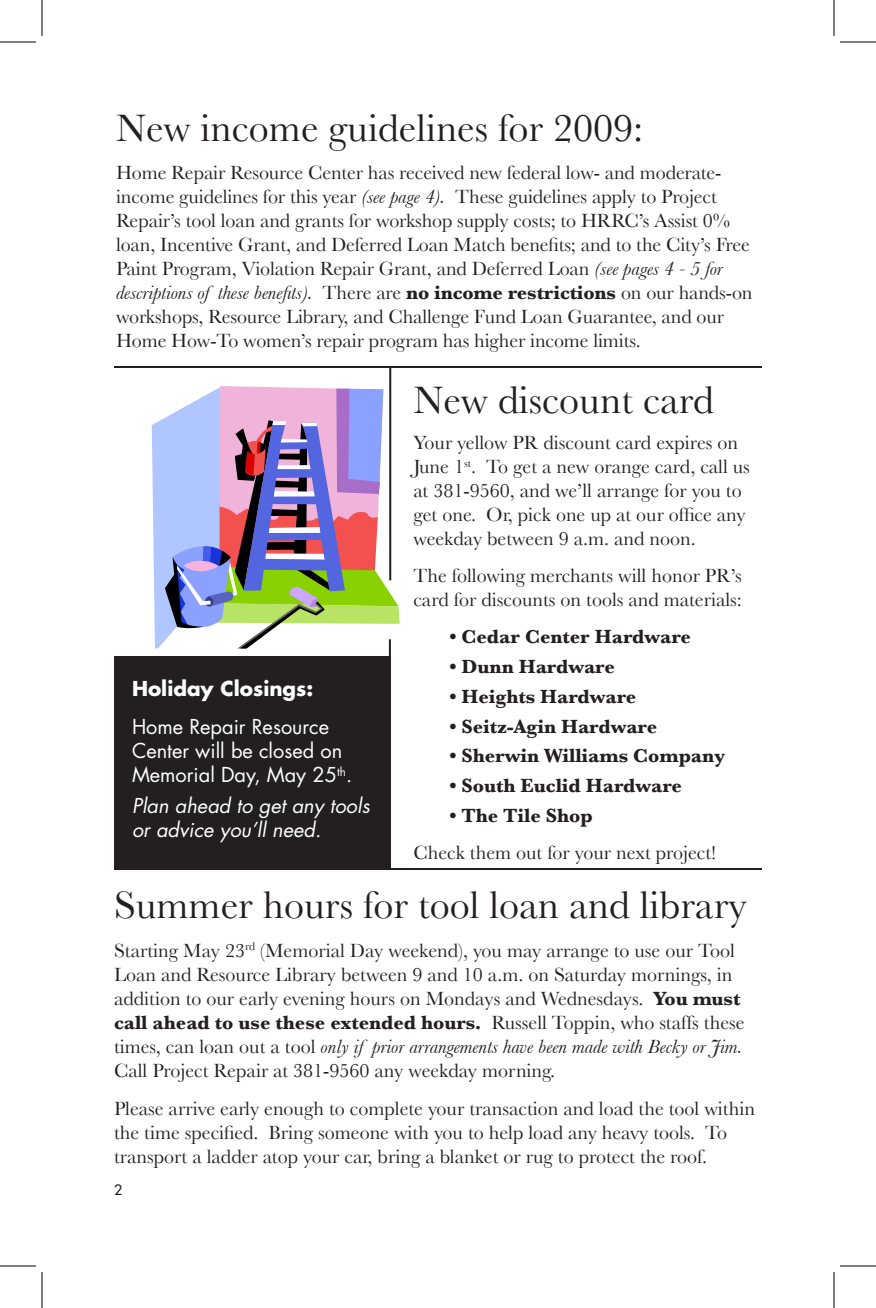
<style>
.page{position:relative;width:876px;height:1308px;background:#fff}
.page>*{position:absolute;margin:0;border:0;box-sizing:border-box;transform-origin:0 0}
.Main_Story_Title__SE{font:40px "Baskerville";color:#231f20}
.Main_Story_Text{font:20px/24px "Baskerville";letter-spacing:-.005em;color:#231f20}
.Main_Story_Title__SE-2{font:20px/24px "Baskerville";color:#231f20}
.Main_Story_Title__SE-3{font:700 20px "Baskerville";color:#231f20}
.call-reverse_subhead{font:20px/24px "Futura";color:#fff}
.call-reverse_subhead-2{font:italic 20px/24px "Futura";color:#fff}
.call-reverse_subhead-3{font:700 20px "Futura";color:#fff}
.pg_-left__EVEN{font:14px "Futura";color:#231f20}
.s1{font-style:italic}
.s2{font-weight:700}
</style>
<div class="page">
<hr style="left:114px;top:366px;width:648px;height:2px;background:#231f20">
<hr style="left:114px;top:868px;width:648px;height:2px;background:#231f20">
<div style="left:114px;top:657px;width:277px;height:211px;background:#231f20"></div>
<hr style="left:389px;top:368px;width:2px;height:212px;background:#231f20">
<hr style="left:389px;top:639px;width:2px;height:57px;background:#231f20">
<svg style="left:152px;top:386px;width:248px;height:263px"></svg>
<hr style="left:0;top:42px;width:36px;height:1px;background:#000">
<hr style="left:840px;top:42px;width:36px;height:1px;background:#000">
<hr style="left:0;top:1266px;width:36px;height:1px;background:#000">
<hr style="left:840px;top:1266px;width:36px;height:1px;background:#000">
<hr style="left:42px;top:0;width:1px;height:36px;background:#000">
<hr style="left:42px;top:1272px;width:1px;height:36px;background:#000">
<hr style="left:834px;top:0;width:1px;height:36px;background:#000">
<hr style="left:834px;top:1272px;width:1px;height:36px;background:#000">
<p class="Main_Story_Title__SE" style="left:116px;top:104px;width:529px">New income guidelines for 2009:</p>
<p class="Main_Story_Text" style="left:116px;top:161px;width:638px">Home Repair Resource Center has received new federal low- and moderate&shy;income guidelines for this year <span class="s1">(see page 4).</span> These guidelines apply to Project Repair’s tool loan and grants for workshop supply costs; to HRRC’s Assist 0% loan, Incentive Grant, and Deferred Loan Match benefits; and to the City’s Free Paint Program, Violation Repair Grant, and Deferred Loan <span class="s1">(see pages 4 - 5 for descriptions of these benefits).</span> There are <span class="s2">no income restrictions</span> on our hands-on workshops, Resource Library, and Challenge Fund Loan Guarantee, and our Home How-To women’s repair program has higher income limits.</p>
<p class="Main_Story_Title__SE" style="left:413px;top:376px;width:302px">New discount card</p>
<p class="Main_Story_Title__SE-2" style="left:413px;top:431px;width:338px">Your yellow PR discount card expires on June 1<sup>st</sup>. To get a new orange card, call us at 381-9560, and we’ll arrange for you to get one. Or, pick one up at our office any weekday between 9 a.m. and noon.</p>
<p class="Main_Story_Title__SE-2" style="left:413px;top:564px;width:330px">The following merchants will honor PR’s card for discounts on tools and materials:</p>
<p class="Main_Story_Title__SE-3" style="left:449px;top:625px;width:243px">• Cedar Center Hardware</p>
<p class="Main_Story_Title__SE-3" style="left:449px;top:655px;width:167px">• Dunn Hardware</p>
<p class="Main_Story_Title__SE-3" style="left:449px;top:685px;width:188px">• Heights Hardware</p>
<p class="Main_Story_Title__SE-3" style="left:449px;top:714px;width:209px">• Seitz-Agin Hardware</p>
<p class="Main_Story_Title__SE-3" style="left:449px;top:744px;width:277px">• Sherwin Williams Company</p>
<p class="Main_Story_Title__SE-3" style="left:449px;top:774px;width:234px">• South Euclid Hardware</p>
<p class="Main_Story_Title__SE-3" style="left:449px;top:804px;width:145px">• The Tile Shop</p>
<p class="Main_Story_Title__SE-2" style="left:413px;top:840px;width:304px">Check them out for your next project!</p>
<p class="Main_Story_Title__SE" style="left:114px;top:882px;width:634px">Summer hours for tool loan and library</p>
<p class="Main_Story_Text" style="left:114px;top:938px;width:632px">Starting May 23<sup>rd</sup> (Memorial Day weekend), you may arrange to use our Tool Loan and Resource Library between 9 and 10 a.m. on Saturday mornings, in addition to our early evening hours on Mondays and Wednesdays. <span class="s2">You must call ahead to use these extended hours.</span> Russell Toppin, who staffs these times, can loan out a tool <span class="s1">only if prior arrangements have been made with Becky or Jim.<br></span>Call Project Repair at 381-9560 any weekday morning.</p>
<p class="Main_Story_Text" style="left:114px;top:1096px;width:643px">Please arrive early enough to complete your transaction and load the tool within the time specified. Bring someone with you to help load any heavy tools. To transport a ladder atop your car, bring a blanket or rug to protect the roof.</p>
<p class="call-reverse_subhead-3" style="left:132px;top:674px;width:183px">Holiday Closings:</p>
<p class="call-reverse_subhead" style="left:132px;top:715px;width:222px">Home Repair Resource<br>Center will be closed on<br>Memorial Day, May 25<sup>th</sup>.</p>
<p class="call-reverse_subhead-2" style="left:132px;top:794px;width:239px">Plan ahead to get any tools or advice you’ll need.</p>
<p class="pg_-left__EVEN" style="left:114px;top:1181px;width:10px">2</p>
</div>
